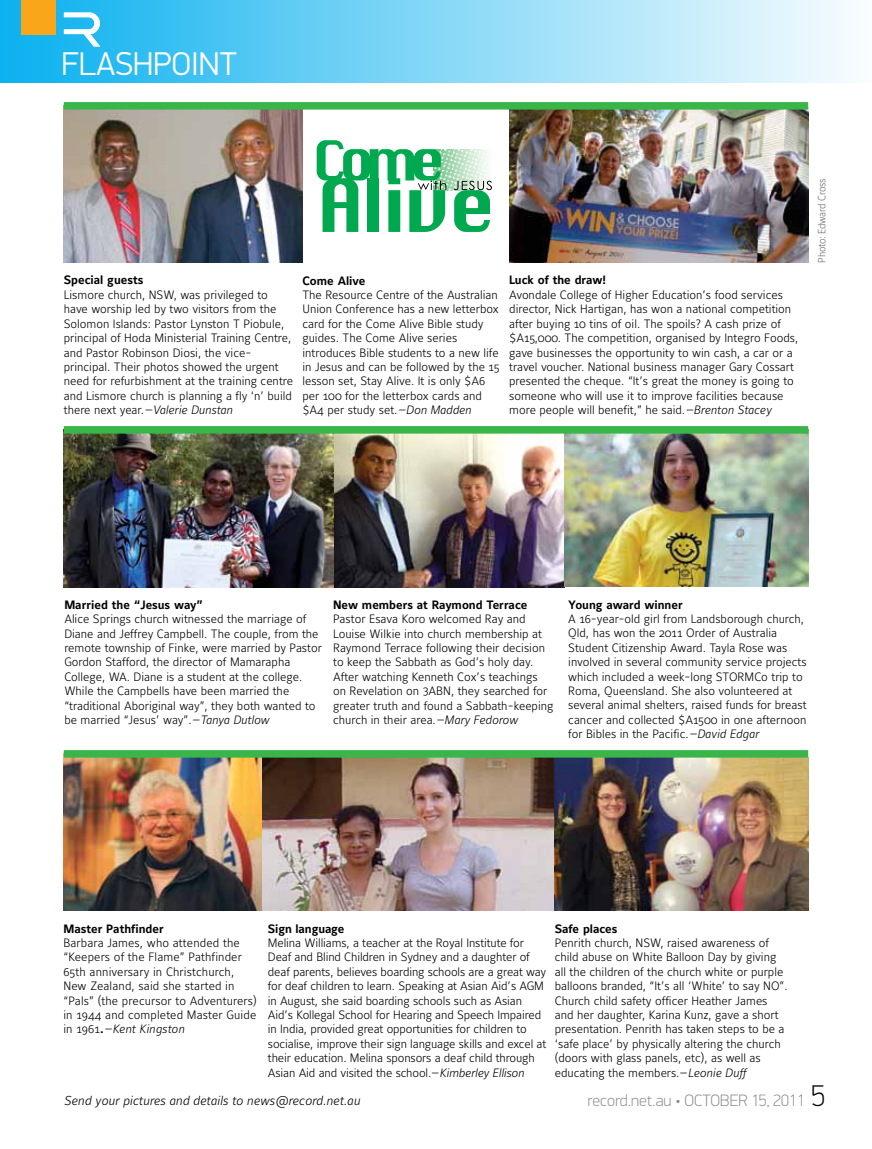
<style>
.page{position:relative;width:872px;height:1149px;background:#fff}
.page>*{position:absolute;margin:0;border:0;box-sizing:border-box;transform-origin:0 0}
.t1{font:300 33px "PF Din Display Pro";color:#fff}
.t2{font:100 16.5px "PF Din Display Pro";color:#808285}
.t3{font:italic 300 12.75px "Maurea";color:#000}
.t4{font:300 12px/14.4px "Maurea";color:#000}
.t5{font:700 12px "Maurea";color:#000}
.t6{font:12px "Maurea Bold Tf";color:#000}
.t7{font:300 10.5px "Maurea";letter-spacing:-.025em;color:#6d6e71;scale:.95 1}
.s1{font-style:italic}
.s2{font-weight:700}
.s3{font-size:30px;color:#000}
</style>
<div class="page">
<img style="left:63px;top:753px;width:199px;height:157px">
<img style="left:553px;top:757px;width:255px;height:153px">
<img style="left:333px;top:434px;width:231px;height:153px">
<img style="left:64px;top:433px;width:269px;height:154px">
<img style="left:446px;top:149px;width:45px;height:41px">
<svg style="left:317px;top:140px;width:129px;height:92px"></svg>
<svg style="left:454px;top:181px;width:38px;height:51px"></svg>
<img style="left:64px;top:109px;width:238px;height:154px">
<img style="left:509px;top:109px;width:299px;height:154px">
<img style="left:262px;top:757px;width:291px;height:153px">
<img style="left:564px;top:433px;width:244px;height:153px">
<div style="left:0;top:0;width:872px;height:83px;background:linear-gradient(to right,#0db1ee,#fbfdff)"></div>
<div style="left:21px;top:0;width:34px;height:34px;background:#faa61a"></div>
<svg style="left:64px;top:13px;width:36px;height:33px"></svg>
<div style="left:64px;top:102px;width:744px;height:7px;background:#39b54a"></div>
<div style="left:64px;top:426px;width:744px;height:7px;background:#39b54a"></div>
<svg style="left:64px;top:750px;width:744px;height:7px;background:#3cb64d"></svg>
<h1 class="t1" style="left:62px;top:45px;width:177px">FLASHPOINT</h1>
<p class="t6" style="left:64px;top:273px;width:81px">Special guests</p>
<p class="t4" style="left:64px;top:288px;width:231px">Lismore church, NSW, was privileged to have worship led by two visitors from the Solomon Islands: Pastor Lynston T Piobule, principal of Hoda Ministerial Training Centre, and Pastor Robinson Diosi, the vice&shy;principal. Their photos showed the urgent need for refurbishment at the training centre and Lismore church is planning a fly ‘n’ build there next year.<span class="s1">—Valerie Dunstan</span></p>
<p class="t6" style="left:302px;top:273px;width:64px">Come Alive</p>
<p class="t4" style="left:302px;top:288px;width:199px">The Resource Centre of the Australian Union Conference has a new letterbox card for the Come Alive Bible study guides. The Come Alive series introduces Bible students to a new life in Jesus and can be followed by the 15 lesson set, Stay Alive. It is only $A6 per 100 for the letterbox cards and $A4 per study set.<span class="s1">—Don Madden</span></p>
<p class="t6" style="left:509px;top:273px;width:98px">Luck of the draw!</p>
<p class="t4" style="left:509px;top:288px;width:291px">Avondale College of Higher Education’s food services director, Nick Hartigan, has won a national competition after buying 10 tins of oil. The spoils? A cash prize of $A15,000. The competition, organised by Integro Foods, gave businesses the opportunity to win cash, a car or a travel voucher. National business manager Gary Cossart presented the cheque. “It’s great the money is going to someone who will use it to improve facilities because more people will benefit,” he said.<span class="s1">—Brenton Stacey</span></p>
<p class="t7" style="left:816px;top:263px;width:90px;rotate:-90deg">Photo: Edward Cross</p>
<p class="t5" style="left:64px;top:597px;width:140px">Married the “Jesus way”</p>
<p class="t4" style="left:64px;top:612px;width:259px">Alice Springs church witnessed the marriage of Diane and Jeffrey Campbell. The couple, from the remote township of Finke, were married by Pastor Gordon Stafford, the director of Mamarapha College, WA. Diane is a student at the college.<br>While the Campbells have been married the “traditional Aboriginal way”, they both wanted to be married “Jesus’ way”.<span class="s1">—Tanya Dutlow</span></p>
<p class="t5" style="left:333px;top:597px;width:196px">New members at Raymond Terrace</p>
<p class="t4" style="left:333px;top:612px;width:222px">Pastor Esava Koro welcomed Ray and Louise Wilkie into church membership at Raymond Terrace following their decision to keep the Sabbath as God’s holy day.<br>After watching Kenneth Cox’s teachings on Revelation on 3ABN, they searched for greater truth and found a Sabbath-keeping church in their area.<span class="s1">—Mary Fedorow</span></p>
<p class="t5" style="left:568px;top:597px;width:116px">Young award winner</p>
<p class="t4" style="left:568px;top:612px;width:240px">A 16-year-old girl from Landsborough church, Qld, has won the 2011 Order of Australia Student Citizenship Award. Tayla Rose was involved in several community service projects which included a week-long STORMCo trip to Roma, Queensland. She also volunteered at several animal shelters, raised funds for breast cancer and collected $A1500 in one afternoon for Bibles in the Pacific.<span class="s1">—David Edgar</span></p>
<p class="t5" style="left:63px;top:921px;width:102px">Master Pathfinder</p>
<p class="t4" style="left:63px;top:935px;width:195px">Barbara James, who attended the “Keepers of the Flame” Pathfinder<br>65th anniversary in Christchurch,<br>New Zealand, said she started in “Pals” (the precursor to Adventurers) in 1944 and completed Master Guide in 1961<span class="s2">.</span><span class="s1">—Kent Kingston</span></p>
<p class="t5" style="left:268px;top:921px;width:78px">Sign language</p>
<p class="t4" style="left:268px;top:935px;width:280px">Melina Williams, a teacher at the Royal Institute for Deaf and Blind Children in Sydney and a daughter of deaf parents, believes boarding schools are a great way for deaf children to learn. Speaking at Asian Aid’s AGM in August, she said boarding schools such as Asian Aid’s Kollegal School for Hearing and Speech Impaired in India, provided great opportunities for children to socialise, improve their sign language skills and excel at their education. Melina sponsors a deaf child through Asian Aid and visited the school.—<span class="s1">Kimberley Ellison</span></p>
<p class="t6" style="left:555px;top:921px;width:64px">Safe places</p>
<p class="t4" style="left:555px;top:935px;width:234px">Penrith church, NSW, raised awareness of child abuse on White Balloon Day by giving all the children of the church white or purple balloons branded, “It’s all ‘White’ to say NO”.<br>Church child safety officer Heather James and her daughter, Karina Kunz, gave a short presentation. Penrith has taken steps to be a ‘safe place’ by physically altering the church (doors with glass panels, etc), as well as educating the members.—<span class="s1">Leonie Duff</span></p>
<p class="t3" style="left:64px;top:1093px;width:297px">Send your pictures and details to news@record.net.au</p>
<h2 class="t2" style="left:587px;top:1090px;width:239px">record.net.au • OCTOBER 15, 2011 <span class="s3">5</span></h2>
</div>
